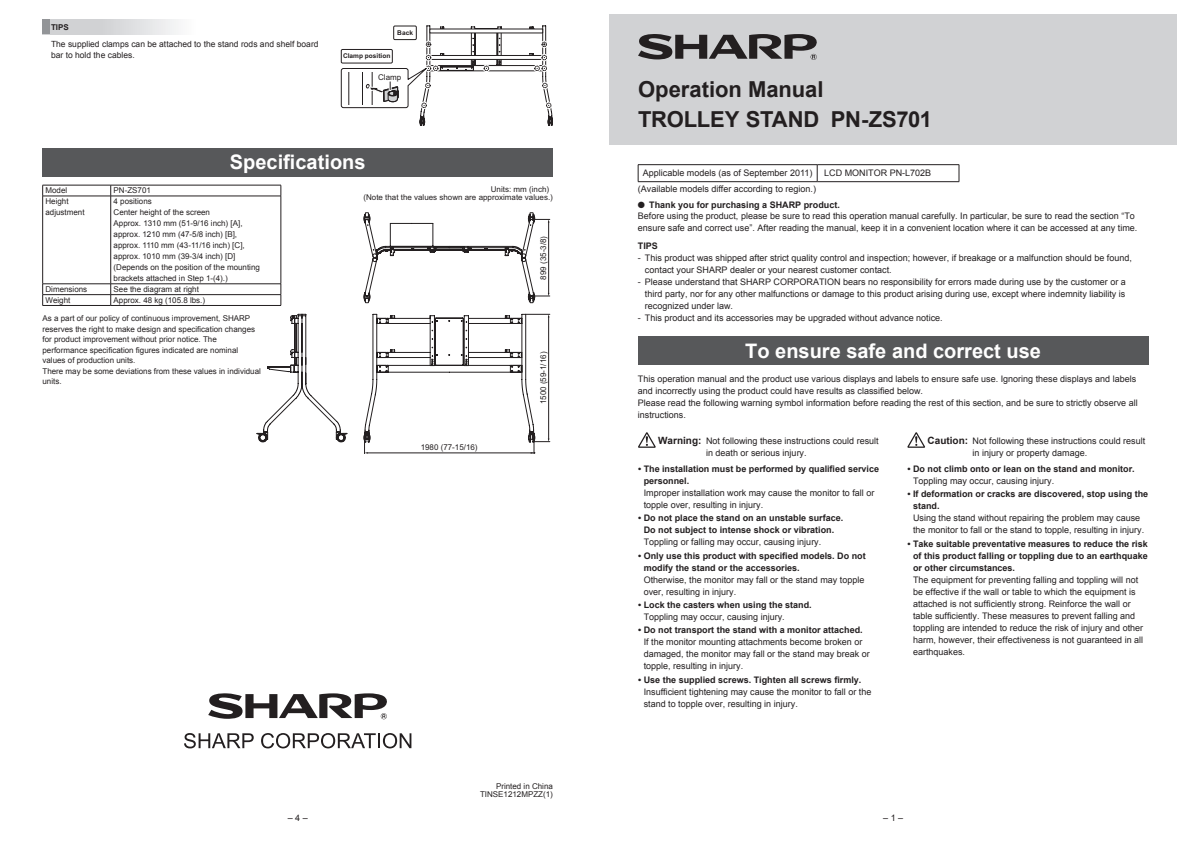
<style>
.page{position:relative;width:1191px;height:842px;background:#fff}
.page>*{position:absolute;margin:0;border:0;box-sizing:border-box;transform-origin:0 0}
.t1{font:700 22px/30px "Arial";letter-spacing:-.005em;color:#231f20}
.t2{font:700 20px "Arial";color:#fff}
.t3{font:9px/12px "Arial";color:#231f20}
.t4{font:700 9px/12px "Arial";color:#231f20}
.t5{font:8.5px/10.5px "Arial";color:#231f20}
.t6{font:8px/11px "Arial";color:#231f20}
.t7{font:700 8px "Arial";color:#231f20}
.t8{font:700 6.6px "Arial";color:#231f20}
.s1{font-weight:700}
.s2{font-weight:700;font-size:10px}
</style>
<div class="page">
<div style="left:609px;top:14px;width:567px;height:131px;background:#d1d2d4"></div>
<svg style="left:638px;top:34px;width:178px;height:26px"></svg>
<hr style="left:638px;top:164px;width:179px;height:1px;background:#231f20">
<svg style="left:638px;top:165px;width:1px;height:16px"></svg>
<hr style="left:817px;top:164px;width:142px;height:1px;background:#231f20">
<svg style="left:817px;top:165px;width:1px;height:16px"></svg>
<svg style="left:958px;top:165px;width:1px;height:16px"></svg>
<hr style="left:638px;top:181px;width:179px;height:1px;background:#231f20">
<hr style="left:817px;top:181px;width:142px;height:1px;background:#231f20">
<div style="left:638px;top:337px;width:510px;height:28px;background:#57585a"></div>
<svg style="left:638px;top:432px;width:17px;height:16px"></svg>
<svg style="left:907px;top:432px;width:18px;height:16px"></svg>
<div style="left:43px;top:148px;width:510px;height:28px;background:#57585a"></div>
<hr style="left:43px;top:185px;width:68px;height:1px;background:#231f20">
<hr style="left:111px;top:185px;width:170px;height:1px;background:#231f20">
<hr style="left:43px;top:196px;width:68px;height:1px;background:#231f20">
<hr style="left:42px;top:196px;width:1px;height:88px;background:#231f20">
<hr style="left:111px;top:196px;width:170px;height:1px;background:#231f20">
<hr style="left:111px;top:196px;width:1px;height:88px;background:#231f20">
<hr style="left:281px;top:196px;width:1px;height:88px;background:#231f20">
<hr style="left:43px;top:284px;width:68px;height:1px;background:#231f20">
<hr style="left:111px;top:284px;width:170px;height:1px;background:#231f20">
<hr style="left:43px;top:294px;width:68px;height:1px;background:#231f20">
<svg style="left:42px;top:284px;width:1px;height:21px"></svg>
<hr style="left:111px;top:294px;width:170px;height:1px;background:#231f20">
<svg style="left:111px;top:284px;width:1px;height:21px"></svg>
<hr style="left:43px;top:305px;width:68px;height:1px;background:#231f20">
<hr style="left:111px;top:305px;width:170px;height:1px;background:#231f20">
<svg style="left:257px;top:212px;width:91px;height:230px"></svg>
<svg style="left:363px;top:212px;width:187px;height:242px"></svg>
<svg style="left:50px;top:20px;width:128px;height:14px;background:#dbdcdd"></svg>
<div style="left:43px;top:20px;width:7px;height:14px;background:#939598"></div>
<svg style="left:340px;top:26px;width:213px;height:99px"></svg>
<div style="left:340px;top:48px;width:54px;height:17px;border:3px solid #fff"></div>
<div style="left:341px;top:49px;width:51px;height:14px;background:#fff"></div>
<div style="left:341px;top:49px;width:52px;height:15px;border:1px solid #231f20"></div>
<div style="left:393px;top:26px;width:24px;height:14px;border:1px solid #231f20"></div>
<svg style="left:208px;top:693px;width:179px;height:26px"></svg>
<svg style="left:184px;top:733px;width:70px;height:15px"></svg>
<svg style="left:261px;top:733px;width:150px;height:15px"></svg>
<p class="t7" style="left:51px;top:22px;width:19px">TIPS</p>
<p class="t5" style="left:51px;top:39px;width:269px">The supplied clamps can be attached to the stand rods and shelf board bar to hold the cables.</p>
<p class="t8" style="left:397px;top:28px;width:17px">Back</p>
<p class="t8" style="left:343px;top:52px;width:49px">Clamp position</p>
<p class="t6" style="left:378px;top:71px;width:25px">Clamp</p>
<h2 class="t2" style="left:230px;top:149px;width:137px">Specifications</h2>
<p class="t6" style="left:45px;top:185px;width:23px">Model</p>
<p class="t6" style="left:114px;top:185px;width:39px">PN-ZS701</p>
<p class="t6" style="left:45px;top:196px;width:41px">Height adjustment</p>
<p class="t6" style="left:114px;top:196px;width:148px">4 positions<br>Center height of the screen<br>Approx. 1310 mm (51-9/16 inch) [A], approx. 1210 mm (47-5/8 inch) [B], approx. 1110 mm (43-11/16 inch) [C], approx. 1010 mm (39-3/4 inch) [D] (Depends on the position of the mounting brackets attached in Step 1-(4).)</p>
<p class="t6" style="left:45px;top:284px;width:43px">Dimensions</p>
<p class="t6" style="left:114px;top:284px;width:87px">See the diagram at right</p>
<p class="t6" style="left:45px;top:295px;width:26px">Weight</p>
<p class="t6" style="left:114px;top:295px;width:93px">Approx. 48 kg (105.8 lbs.)</p>
<p class="t6" style="left:43px;top:313px;width:220px;line-height:10.5px">As a part of our policy of continuous improvement, SHARP reserves the right to make design and specification changes for product improvement without prior notice. The performance specification figures indicated are nominal values of production units.<br>There may be some deviations from these values in individual units.</p>
<p class="t6" style="left:363px;top:185px;width:191px;line-height:8.6px;text-indent:127px">Units: mm (inch) (Note that the values shown are approximate values.)</p>
<p class="t6" style="left:538px;top:279px;width:45px;rotate:-90deg">899 (35-3/8)</p>
<p class="t6" style="left:421px;top:442px;width:58px">1980 (77-15/16)</p>
<p class="t6" style="left:538px;top:404px;width:54px;rotate:-90deg">1500 (59-1/16)</p>
<p class="t6" style="left:480px;top:781px;width:74px;line-height:8.9px;text-align:right">Printed in China<br>TINSE1212MPZZ(1)</p>
<h1 class="t1" style="left:638px;top:75px;width:295px">Operation Manual<br>TROLLEY STAND PN-ZS701</h1>
<p class="t3" style="left:643px;top:167px;width:171px">Applicable models (as of September 2011)</p>
<p class="t3" style="left:824px;top:167px;width:108px">LCD MONITOR PN-L702B</p>
<p class="t3" style="left:638px;top:183px;width:180px">(Available models differ according to region.)</p>
<p class="t3" style="left:638px;top:199px;width:501px;line-height:11.6px">● <span class="s1">Thank you for purchasing a SHARP product.<br></span>Before using the product, please be sure to read this operation manual carefully. In particular, be sure to read the section “To ensure safe and correct use”. After reading the manual, keep it in a convenient location where it can be accessed at any time.</p>
<p class="t4" style="left:638px;top:240px;width:22px">TIPS</p>
<p class="t3" style="left:645px;top:252px;width:488px;text-indent:-7px">- This product was shipped after strict quality control and inspection; however, if breakage or a malfunction should be found, contact your SHARP dealer or your nearest customer contact.</p>
<p class="t3" style="left:645px;top:276px;width:482px;text-align:justify;text-indent:-7px">- Please understand that SHARP CORPORATION bears no responsibility for errors made during use by the customer or a third party, nor for any other malfunctions or damage to this product arising during use, except where indemnity liability is recognized under law.</p>
<p class="t3" style="left:638px;top:312px;width:306px">- This product and its accessories may be upgraded without advance notice.</p>
<h2 class="t2" style="left:745px;top:338px;width:297px">To ensure safe and correct use</h2>
<p class="t3" style="left:638px;top:373px;width:501px">This operation manual and the product use various displays and labels to ensure safe use. Ignoring these displays and labels and incorrectly using the product could have results as classified below.<br>Please read the following warning symbol information before reading the rest of this section, and be sure to strictly observe all instructions.</p>
<p class="t3" style="left:706px;top:434px;width:174px;text-indent:-48px"><span class="s2">Warning:</span> Not following these instructions could result in death or serious injury.</p>
<p class="t4" style="left:643px;top:463px;width:237px;text-indent:-6px">• The installation must be performed by qualified service personnel.</p>
<p class="t3" style="left:643px;top:487px;width:232px">Improper installation work may cause the monitor to fall or topple over, resulting in injury.</p>
<p class="t4" style="left:638px;top:512px;width:207px;text-align:center">• Do not place the stand on an unstable surface.<br>Do not subject to intense shock or vibration.</p>
<p class="t3" style="left:643px;top:536px;width:179px">Toppling or falling may occur, causing injury.</p>
<p class="t4" style="left:643px;top:550px;width:224px;text-indent:-6px">• Only use this product with specified models. Do not modify the stand or the accessories.</p>
<p class="t3" style="left:643px;top:573px;width:222px">Otherwise, the monitor may fall or the stand may topple over, resulting in injury.</p>
<p class="t4" style="left:638px;top:599px;width:175px">• Lock the casters when using the stand.</p>
<p class="t3" style="left:643px;top:611px;width:143px">Toppling may occur, causing injury.</p>
<p class="t4" style="left:638px;top:625px;width:226px">• Do not transport the stand with a monitor attached.</p>
<p class="t3" style="left:643px;top:636px;width:228px">If the monitor mounting attachments become broken or damaged, the monitor may fall or the stand may break or topple, resulting in injury.</p>
<p class="t4" style="left:638px;top:674px;width:225px">• Use the supplied screws. Tighten all screws firmly.</p>
<p class="t3" style="left:643px;top:686px;width:229px">Insufficient tightening may cause the monitor to fall or the stand to topple over, resulting in injury.</p>
<p class="t3" style="left:972px;top:434px;width:174px;text-indent:-45px"><span class="s2">Caution:</span> Not following these instructions could result in injury or property damage.</p>
<p class="t4" style="left:907px;top:463px;width:229px">• Do not climb onto or lean on the stand and monitor.</p>
<p class="t3" style="left:913px;top:475px;width:143px">Toppling may occur, causing injury.</p>
<p class="t4" style="left:913px;top:488px;width:237px;text-indent:-6px">• If deformation or cracks are discovered, stop using the stand.</p>
<p class="t3" style="left:913px;top:512px;width:233px">Using the stand without repairing the problem may cause the monitor to fall or the stand to topple, resulting in injury.</p>
<p class="t4" style="left:913px;top:538px;width:236px;text-align:justify;text-indent:-6px">• Take suitable preventative measures to reduce the risk of this product falling or toppling due to an earthquake or other circumstances.</p>
<p class="t3" style="left:913px;top:573px;width:232px">The equipment for preventing falling and toppling will not be effective if the wall or table to which the equipment is attached is not sufficiently strong. Reinforce the wall or table sufficiently. These measures to prevent falling and toppling are intended to reduce the risk of injury and other harm, however, their effectiveness is not guaranteed in all earthquakes.</p>
<p class="t3" style="left:288px;top:812px;width:22px">– 4 –</p>
<p class="t3" style="left:883px;top:812px;width:22px">– 1 –</p>
</div>
